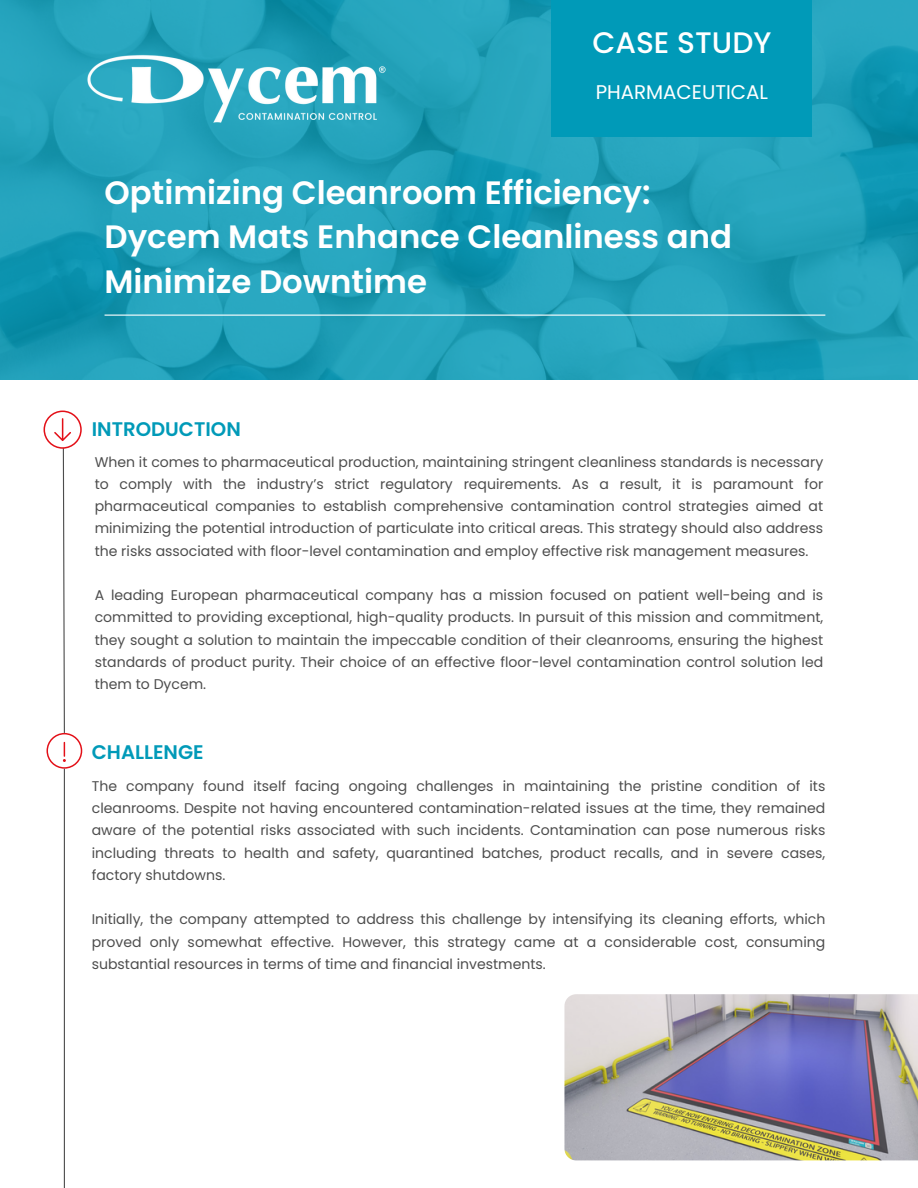
<style>
.page{position:relative;width:918px;height:1188px;background:#fff}
.page>*{position:absolute;margin:0;border:0;box-sizing:border-box;transform-origin:0 0}
.t1{font:600 32.4px/44.2px "Poppins";color:#fff}
.t2{font:500 29.7px "Poppins";color:#fff}
.t3{font:19.8px "Poppins";color:#fff}
.t4{font:600 19.65px "Poppins";color:#009ab8}
.t5{font:14.1px/22.2px "Poppins";color:#4d4d4d;text-align:justify}
</style>
<div class="page">
<svg style="left:0;top:0;width:918px;height:380px;background:#20a0b9"></svg>
<img style="left:67px;top:21px;width:338px;height:140px">
<hr style="left:105px;top:315px;width:720px;height:1px;background:#fff">
<hr style="left:64px;top:769px;width:1px;height:419px;background:#4d4d4d">
<svg style="left:44px;top:411px;width:38px;height:358px"></svg>
<div style="left:552px;top:0;width:260px;height:137px;background:#009ab8"></div>
<img style="left:564px;top:994px;width:354px;height:166px">
<p class="t2" style="left:592px;top:22px;width:181px">CASE STUDY</p>
<p class="t3" style="left:596px;top:79px;width:174px">PHARMACEUTICAL</p>
<p class="t1" style="left:105px;top:170px;width:629px">Optimizing Cleanroom Efficiency:<br>Dycem Mats Enhance Cleanliness and<br>Minimize Downtime</p>
<p class="t4" style="left:92px;top:415px;width:150px">INTRODUCTION</p>
<p class="t5" style="left:95px;top:451px;width:730px">When it comes to pharmaceutical production, maintaining stringent cleanliness standards is necessary to comply with the industry’s strict regulatory requirements. As a result, it is paramount for pharmaceutical companies to establish comprehensive contamination control strategies aimed at minimizing the potential introduction of particulate into critical areas. This strategy should also address the risks associated with floor-level contamination and employ effective risk management measures.</p>
<p class="t5" style="left:95px;top:584px;width:730px">A leading European pharmaceutical company has a mission focused on patient well-being and is committed to providing exceptional, high-quality products. In pursuit of this mission and commitment, they sought a solution to maintain the impeccable condition of their cleanrooms, ensuring the highest standards of product purity. Their choice of an effective floor-level contamination control solution led them to Dycem.</p>
<p class="t4" style="left:92px;top:739px;width:113px">CHALLENGE</p>
<p class="t5" style="left:92px;top:775px;width:735px">The company found itself facing ongoing challenges in maintaining the pristine condition of its cleanrooms. Despite not having encountered contamination-related issues at the time, they remained aware of the potential risks associated with such incidents. Contamination can pose numerous risks including threats to health and safety, quarantined batches, product recalls, and in severe cases, factory shutdowns.</p>
<p class="t5" style="left:92px;top:908px;width:735px">Initially, the company attempted to address this challenge by intensifying its cleaning efforts, which proved only somewhat effective. However, this strategy came at a considerable cost, consuming substantial resources in terms of time and financial investments.</p>
</div>
